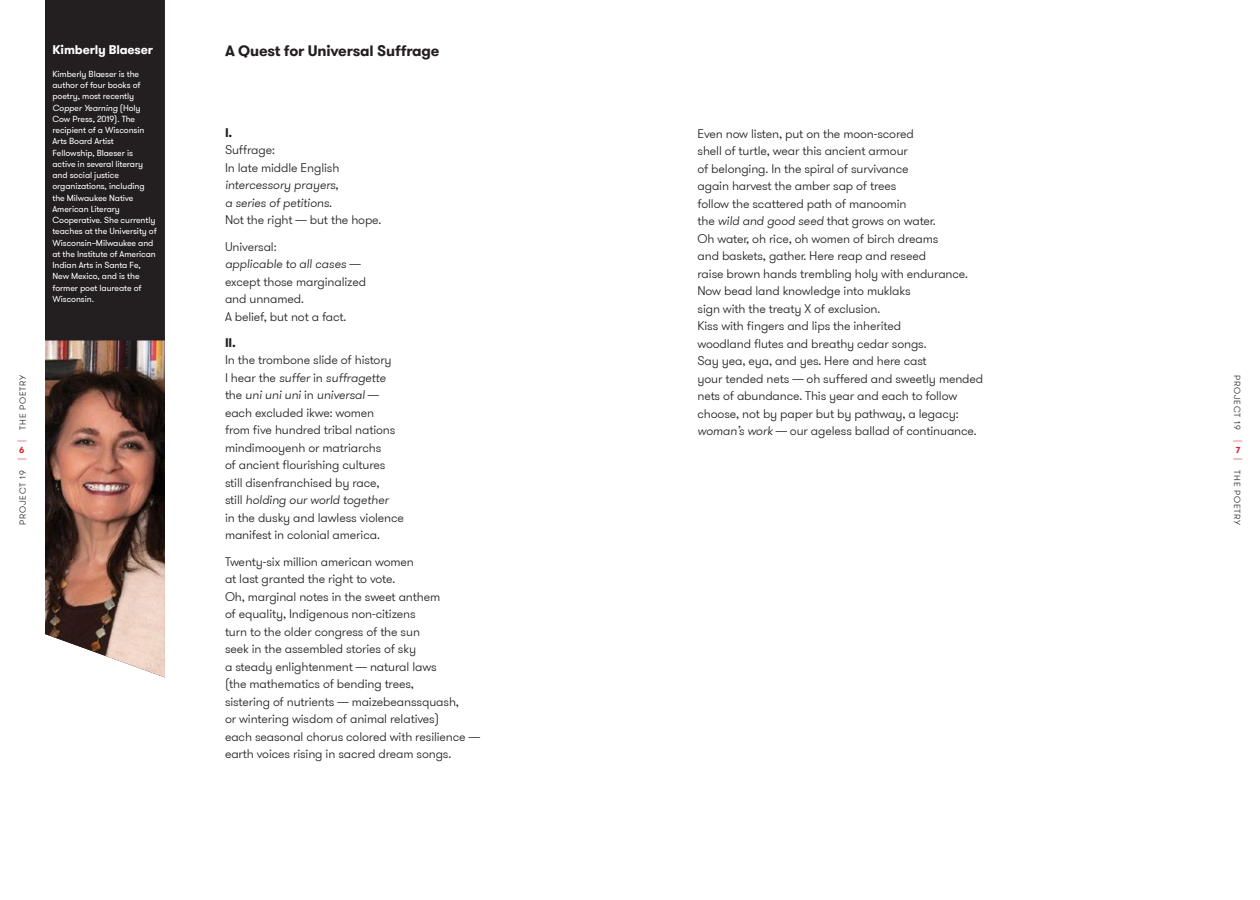
<style>
.page{position:relative;width:1260px;height:900px;background:#fff}
.page>*{position:absolute;margin:0;border:0;box-sizing:border-box;transform-origin:0 0}
.t1{font:700 15px "GT Walsheim Pro";letter-spacing:-.01em;color:#231f20}
.t2{font:300 12.5px/17.5px "GT Walsheim Pro";letter-spacing:-.01em;color:#231f20}
.t3{font:italic 300 12.5px/17.5px "GT Walsheim Pro";letter-spacing:-.01em;color:#231f20}
.t4{font:700 12.5px "GT Walsheim Pro";letter-spacing:-.01em;color:#fff}
.t5{font:700 12.5px "GT Walsheim Pro";color:#231f20}
.t6{font:8.75px/11.2px "GT Walsheim Pro";letter-spacing:-.01em;color:#fff}
.t7{font:300 8.75px "GT Walsheim Pro";letter-spacing:.09em;color:#231f20}
.t8{font:700 8.75px "GT Walsheim Pro";color:#d7282f}
.s1{font-style:italic}
.s2{color:#d7282f}
</style>
<div class="page">
<div style="left:45px;top:0;width:120px;height:340px;background:#231f20"></div>
<img style="left:45px;top:340px;width:120px;height:338px">
<p class="t4" style="left:52px;top:42px;width:102px">Kimberly Blaeser</p>
<p class="t1" style="left:225px;top:41px;width:216px">A Quest for Universal Suffrage</p>
<p class="t6" style="left:52px;top:68px;width:106px">Kimberly Blaeser is the author of four books of poetry, most recently<br><span class="s1">Copper Yearning</span> (Holy<br>Cow Press, 2019). The recipient of a Wisconsin<br>Arts Board Artist<br>Fellowship, Blaeser is active in several literary and social justice organizations, including the Milwaukee Native<br>American Literary<br>Cooperative. She currently teaches at the University of<br>Wisconsin–Milwaukee and at the Institute of American<br>Indian Arts in Santa Fe,<br>New Mexico, and is the former poet laureate of<br>Wisconsin.</p>
<p class="t5" style="left:225px;top:124px;width:9px">I.</p>
<p class="t2" style="left:225px;top:142px;width:116px">Suffrage:<br>In late middle English</p>
<p class="t3" style="left:225px;top:177px;width:115px">intercessory prayers, a series of petitions.</p>
<p class="t2" style="left:225px;top:207px;width:158px;line-height:26.2px">Not the right — but the hope.<br>Universal:</p>
<p class="t3" style="left:225px;top:255px;width:138px">applicable to all cases —</p>
<p class="t2" style="left:225px;top:273px;width:143px">except those marginalized and unnamed.<br>A belief, but not a fact.</p>
<p class="t5" style="left:225px;top:334px;width:12px">II.</p>
<p class="t2" style="left:225px;top:352px;width:180px">In the trombone slide of history<br>I hear the <span class="s1">suffer</span> in <span class="s1">suffragette </span>the <span class="s1">uni uni uni</span> in <span class="s1">universal</span> — each excluded ikwe: women<br>from five hundred tribal nations mindimooyenh or matriarchs<br>of ancient flourishing cultures still disenfranchised by race,<br>still <span class="s1">holding our world together<br></span>in the dusky and lawless violence manifest in colonial america.</p>
<p class="t2" style="left:225px;top:553px;width:257px">Twenty-six million american women<br>at last granted the right to vote.<br>Oh, marginal notes in the sweet anthem<br>of equality, Indigenous non-citizens<br>turn to the older congress of the sun<br>seek in the assembled stories of sky<br>a steady enlightenment — natural laws<br>(the mathematics of bending trees,<br>sistering of nutrients — maizebeanssquash,<br>or wintering wisdom of animal relatives)<br>each seasonal chorus colored with resilience — earth voices rising in sacred dream songs.</p>
<p class="t2" style="left:698px;top:125px;width:287px">Even now listen, put on the moon-scored<br>shell of turtle, wear this ancient armour<br>of belonging. In the spiral of survivance<br>again harvest the amber sap of trees<br>follow the scattered path of manoomin<br>the <span class="s1">wild and good seed</span> that grows on water.<br>Oh water, oh rice, oh women of birch dreams<br>and baskets, gather. Here reap and reseed<br>raise brown hands trembling holy with endurance.<br>Now bead land knowledge into muklaks<br>sign with the treaty X of exclusion.<br>Kiss with fingers and lips the inherited<br>woodland flutes and breathy cedar songs.<br>Say yea, eya, and yes. Here and here cast<br>your tended nets — oh suffered and sweetly mended nets of abundance. This year and each to follow choose, not by paper but by pathway, a legacy: <span class="s1">woman’s work</span> — our ageless ballad of continuance.</p>
<p class="t7" style="left:17px;top:442px;width:68px;rotate:-90deg"><span class="s2">|</span> THE POETRY</p>
<p class="t7" style="left:1243px;top:375px;width:68px;rotate:90deg">PROJECT 19 <span class="s2">|</span></p>
<p class="t7" style="left:1243px;top:458px;width:68px;rotate:90deg"><span class="s2">|</span> THE POETRY</p>
<p class="t8" style="left:19px;top:445px;width:7px">6</p>
<p class="t8" style="left:1236px;top:445px;width:6px">7</p>
<p class="t7" style="left:17px;top:525px;width:68px;rotate:-90deg">PROJECT 19 <span class="s2">|</span></p>
</div>
